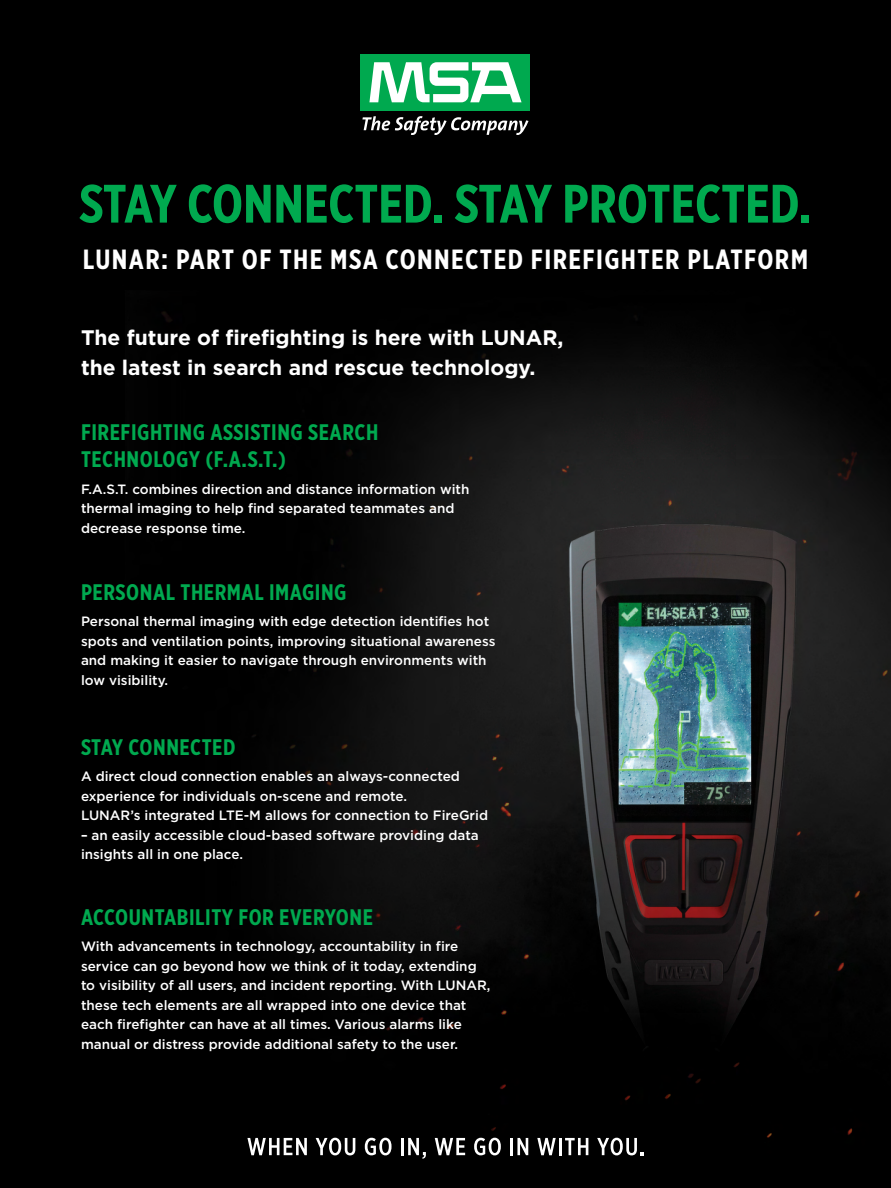
<style>
.page{position:relative;width:891px;height:1188px;background:#fff}
.page>*{position:absolute;margin:0;border:0;box-sizing:border-box;transform-origin:0 0}
.t1{font:700 54px "Gotham X Narrow";color:#00a94f}
.t2{font:700 27.75px "Gotham X Narrow";letter-spacing:.05em;color:#fff}
.t3{font:700 22.5px/27px "Gotham X Narrow";letter-spacing:.025em;color:#00a94f}
.t4{font:700 21px/30px "Gotham";color:#fff}
.t5{font:500 13.5px/19.5px "Gotham";color:#fff}
.s1{font-family:"Gotham X Narrow";font-weight:700}
</style>
<div class="page">
<img style="left:0;top:0;width:891px;height:1188px">
<div style="left:361px;top:54px;width:169px;height:57px;background:#00a94f"></div>
<svg style="left:369px;top:62px;width:153px;height:40px"></svg>
<svg style="left:362px;top:116px;width:167px;height:19px"></svg>
<svg style="left:247px;top:1138px;width:60px;height:17px"></svg>
<svg style="left:316px;top:1138px;width:39px;height:17px"></svg>
<svg style="left:365px;top:1138px;width:27px;height:17px"></svg>
<hr style="left:401px;top:1138px;width:3px;height:17px;background:#fff">
<svg style="left:408px;top:1138px;width:18px;height:21px"></svg>
<svg style="left:435px;top:1138px;width:30px;height:17px"></svg>
<svg style="left:474px;top:1138px;width:27px;height:17px"></svg>
<svg style="left:511px;top:1138px;width:17px;height:17px"></svg>
<svg style="left:537px;top:1138px;width:19px;height:17px"></svg>
<hr style="left:559px;top:1138px;width:3px;height:17px;background:#fff">
<svg style="left:565px;top:1138px;width:23px;height:17px"></svg>
<svg style="left:597px;top:1138px;width:47px;height:17px"></svg>
<h1 class="t1" style="left:79px;top:170px;width:734px">STAY CONNECTED. STAY PROTECTED.</h1>
<h2 class="t2" style="left:83px;top:243px;width:727px">LUNAR: PART OF THE MSA CONNECTED FIREFIGHTER PLATFORM</h2>
<h3 class="t4" style="left:81px;top:323px;width:484px">The future of firefighting is here with LUNAR, the latest in search and rescue technology.</h3>
<h3 class="t3" style="left:81px;top:419px;width:299px">FIREFIGHTING ASSISTING SEARCH<br>TECHNOLOGY (F.A.S.T.)</h3>
<p class="t5" style="left:81px;top:479px;width:390px">F.A.S.T. combines direction and distance information with thermal imaging to help find separated teammates and decrease response time.</p>
<h3 class="t3" style="left:81px;top:578px;width:267px">PERSONAL THERMAL IMAGING</h3>
<p class="t5" style="left:81px;top:611px;width:416px">Personal thermal imaging with edge detection identifies hot spots and ventilation points, improving situational awareness and making it easier to navigate through environments with low visibility.</p>
<h3 class="t3" style="left:81px;top:733px;width:156px">STAY CONNECTED</h3>
<p class="t5" style="left:81px;top:766px;width:409px">A direct cloud connection enables an always-connected experience for individuals on-scene and remote.<br>LUNAR’s integrated LTE-M allows for connection to FireGrid</p>
<p class="t5" style="left:81px;top:825px;width:399px"><span class="s1">–</span> an easily accessible cloud-based software providing data insights all in one place.</p>
<h3 class="t3" style="left:81px;top:904px;width:293px">ACCOUNTABILITY FOR EVERYONE</h3>
<p class="t5" style="left:81px;top:937px;width:411px">With advancements in technology, accountability in fire service can go beyond how we think of it today, extending to visibility of all users, and incident reporting. With LUNAR, these tech elements are all wrapped into one device that each firefighter can have at all times. Various alarms like manual or distress provide additional safety to the user.</p>
</div>
